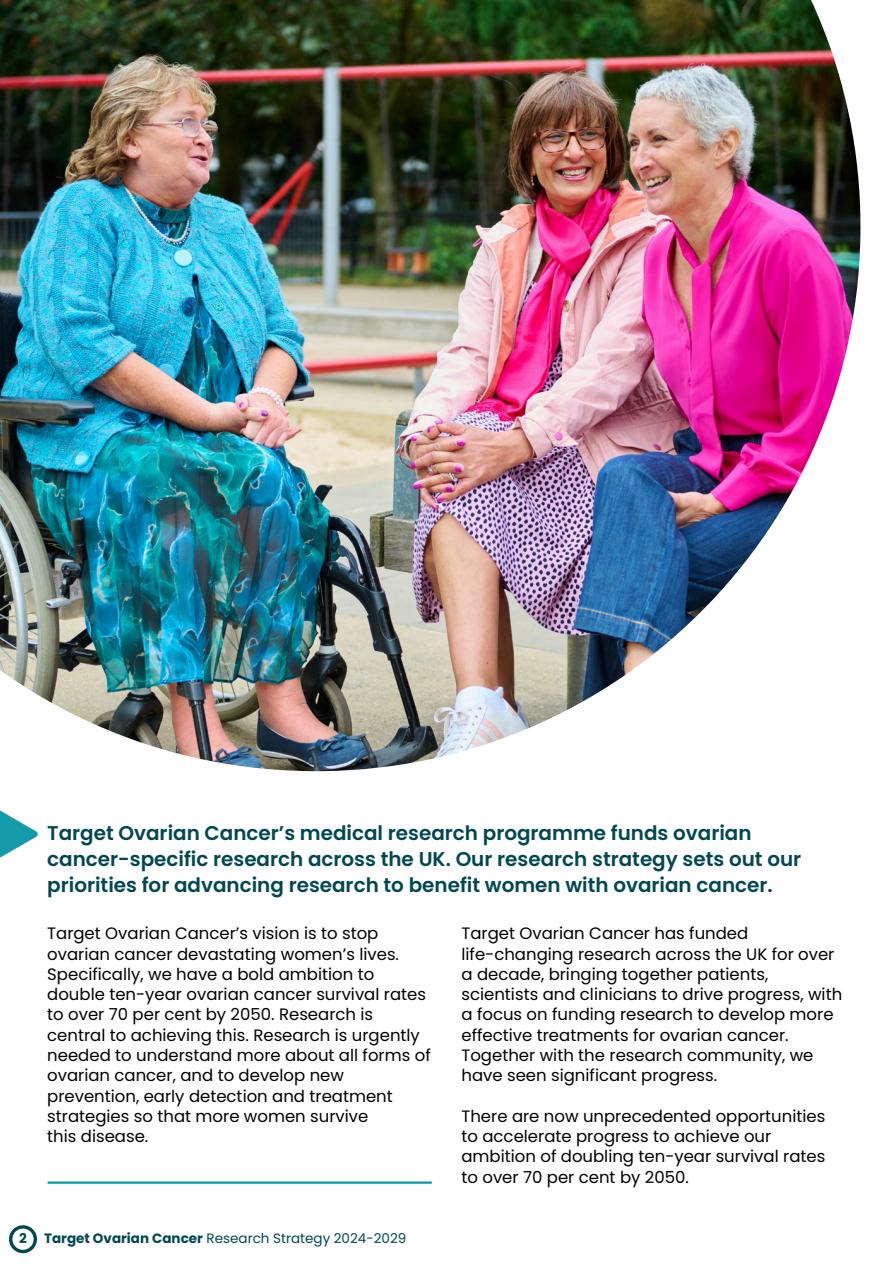
<style>
.page{position:relative;width:894px;height:1264px;background:#fff}
.page>*{position:absolute;margin:0;border:0;box-sizing:border-box;transform-origin:0 0}
.t1{font:600 19.95px/25.8px "Poppins";color:#004851}
.t2{font:16.5px/20.2px "Poppins";color:#000}
.t3{font:13.5px "Poppins";color:#004851}
.t4{font:700 13.5px "Poppins";color:#004851}
.s1{font-weight:700}
</style>
<div class="page">
<img style="left:0;top:0;width:861px;height:772px">
<img style="left:0;top:810px;width:38px;height:48px">
<svg style="left:9px;top:1225px;width:28px;height:28px"></svg>
<hr style="left:48px;top:1181px;width:383px;height:2px;background:#009dac">
<svg style="left:630px;top:473px;width:231px;height:299px"></svg>
<h1 class="t1" style="left:47px;top:820px;width:755px">Target Ovarian Cancer’s medical research programme funds ovarian cancer-specific research across the UK. Our research strategy sets out our priorities for advancing research to benefit women with ovarian cancer.</h1>
<h2 class="t2" style="left:47px;top:923px;width:385px">Target Ovarian Cancer’s vision is to stop ovarian cancer devastating women’s lives.<br>Specifically, we have a bold ambition to double ten-year ovarian cancer survival rates to over 70 per cent by 2050. Research is central to achieving this. Research is urgently needed to understand more about all forms of ovarian cancer, and to develop new prevention, early detection and treatment strategies so that more women survive<br>this disease.</h2>
<p class="t2" style="left:461px;top:923px;width:382px">Target Ovarian Cancer has funded life-changing research across the UK for over a decade, bringing together patients, scientists and clinicians to drive progress, with a focus on funding research to develop more effective treatments for ovarian cancer.<br>Together with the research community, we have seen significant progress.</p>
<p class="t2" style="left:461px;top:1105px;width:365px">There are now unprecedented opportunities to accelerate progress to achieve our ambition of doubling ten-year survival rates to over 70 per cent by 2050.</p>
<h2 class="t4" style="left:19px;top:1228px;width:9px">2</h2>
<h2 class="t3" style="left:44px;top:1228px;width:363px"><span class="s1">Target Ovarian Cancer</span> Research Strategy 2024-2029</h2>
</div>
